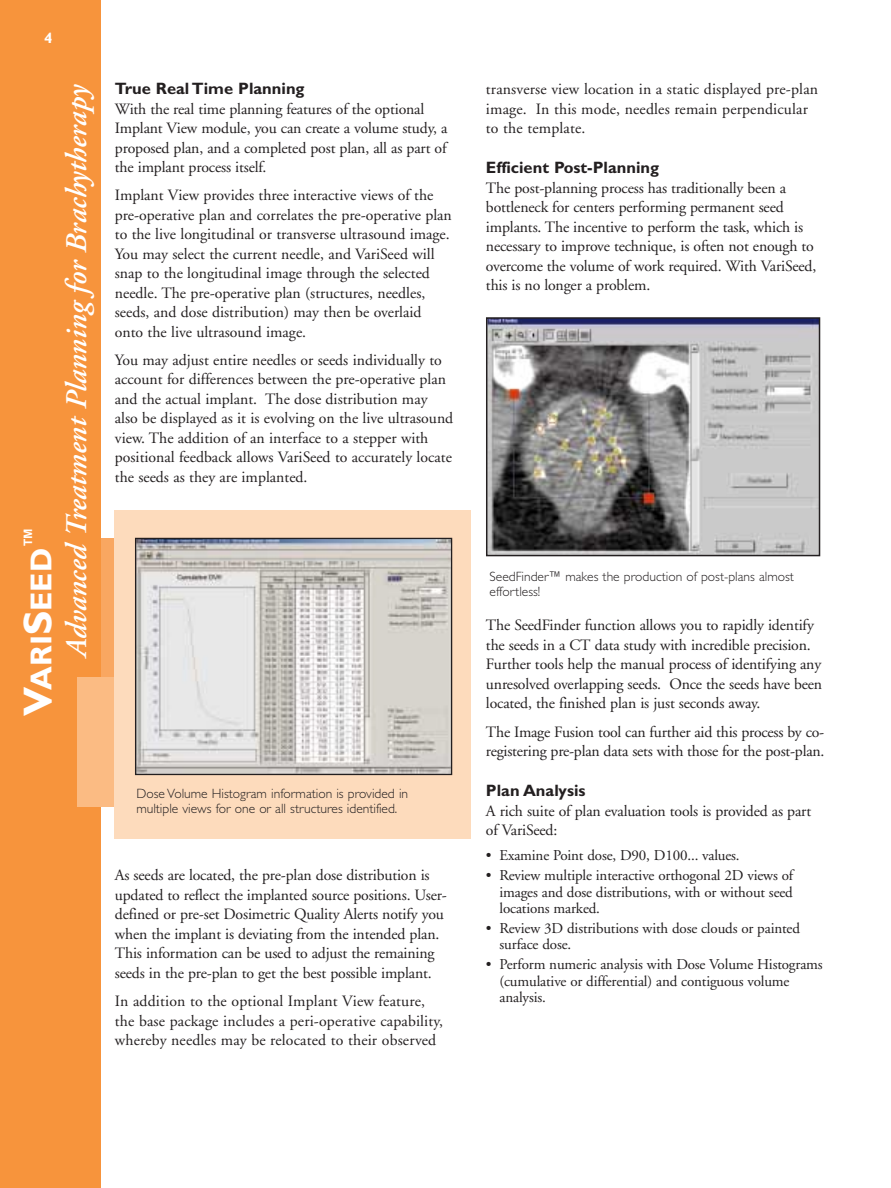
<style>
.page{position:relative;width:891px;height:1188px;background:#fff}
.page>*{position:absolute;margin:0;border:0;box-sizing:border-box;transform-origin:0 0}
.t1{font:700 30.3px "Gill Sans";color:#fff}
.t2{font:italic 600 30px "Adobe Garamond";color:#fff}
.t3{font:700 16.5px "Gill Sans";color:#231f20}
.t4{font:15.75px/19.5px "Adobe Garamond";letter-spacing:-.01em;color:#231f20}
.t5{font:15.75px/19.5px "Adobe Garamond";letter-spacing:.01em;color:#231f20}
.t6{font:15px/16.5px "Adobe Garamond";letter-spacing:-.01em;color:#231f20}
.t7{font:700 15px "Gill Sans";color:#fff}
.t8{font:300 13.5px/15px "Gill Sans";color:#231f20}
.s1{font-size:40.5px}
</style>
<div class="page">
<div style="left:84px;top:539px;width:307px;height:229px;background:#f9a761"></div>
<div style="left:0;top:0;width:101px;height:1188px;background:#f7943c"></div>
<div style="left:77px;top:678px;width:298px;height:129px;background:#fbbb83"></div>
<div style="left:114px;top:511px;width:356px;height:328px;background:#fddbbc"></div>
<img style="left:489px;top:320px;width:328px;height:233px">
<div style="left:486px;top:317px;width:334px;height:239px;border:2px solid #231f20"></div>
<img style="left:137px;top:540px;width:313px;height:233px">
<div style="left:135px;top:538px;width:317px;height:237px;border:1px solid #231f20"></div>
<p class="t7" style="left:44px;top:33px;width:10px">4</p>
<h1 class="t1" style="left:31px;top:716px;width:191px;rotate:-90deg"><span class="s1">V</span>ARI<span class="s1">S</span>EED<sup>™</sup></h1>
<h2 class="t2" style="left:65px;top:657px;width:573px;rotate:-90deg">Advanced Treatment Planning for Brachytherapy</h2>
<p class="t3" style="left:115px;top:83px;width:191px">True Real Time Planning</p>
<p class="t4" style="left:115px;top:100px;width:334px">With the real time planning features of the optional Implant View module, you can create a volume study, a proposed plan, and a completed post plan, all as part of the implant process itself.</p>
<p class="t4" style="left:115px;top:187px;width:339px">Implant View provides three interactive views of the pre-operative plan and correlates the pre-operative plan to the live longitudinal or transverse ultrasound image.<br>You may select the current needle, and VariSeed will snap to the longitudinal image through the selected needle. The pre-operative plan (structures, needles, seeds, and dose distribution) may then be overlaid onto the live ultrasound image.</p>
<p class="t4" style="left:115px;top:352px;width:340px">You may adjust entire needles or seeds individually to account for differences between the pre-operative plan and the actual implant. The dose distribution may also be displayed as it is evolving on the live ultrasound view. The addition of an interface to a stepper with positional feedback allows VariSeed to accurately locate the seeds as they are implanted.</p>
<p class="t8" style="left:137px;top:787px;width:273px">Dose Volume Histogram information is provided in multiple views for one or all structures identified.</p>
<p class="t4" style="left:115px;top:867px;width:333px">As seeds are located, the pre-plan dose distribution is updated to reflect the implanted source positions. User&shy;defined or pre-set Dosimetric Quality Alerts notify you when the implant is deviating from the intended plan.<br>This information can be used to adjust the remaining seeds in the pre-plan to get the best possible implant.</p>
<p class="t5" style="left:115px;top:993px;width:330px">In addition to the optional Implant View feature, the base package includes a peri-operative capability, whereby needles may be relocated to their observed</p>
<p class="t5" style="left:486px;top:81px;width:334px">transverse view location in a static displayed pre-plan image. In this mode, needles remain perpendicular to the template.</p>
<p class="t3" style="left:486px;top:162px;width:175px">Efficient Post-Planning</p>
<p class="t4" style="left:486px;top:179px;width:332px">The post-planning process has traditionally been a bottleneck for centers performing permanent seed implants. The incentive to perform the task, which is necessary to improve technique, is often not enough to overcome the volume of work required. With VariSeed, this is no longer a problem.</p>
<p class="t8" style="left:490px;top:571px;width:306px">SeedFinder™ makes the production of post-plans almost effortless!</p>
<p class="t4" style="left:486px;top:617px;width:338px">The SeedFinder function allows you to rapidly identify the seeds in a CT data study with incredible precision.<br>Further tools help the manual process of identifying any unresolved overlapping seeds. Once the seeds have been located, the finished plan is just seconds away.</p>
<p class="t4" style="left:486px;top:723px;width:340px">The Image Fusion tool can further aid this process by co&shy;registering pre-plan data sets with those for the post-plan.</p>
<p class="t3" style="left:486px;top:785px;width:101px">Plan Analysis</p>
<p class="t4" style="left:486px;top:802px;width:327px">A rich suite of plan evaluation tools is provided as part of VariSeed:</p>
<p class="t6" style="left:486px;top:849px;width:255px">• Examine Point dose, D90, D100... values.</p>
<p class="t6" style="left:499px;top:868px;width:295px;text-align:justify;text-indent:-14px">• Review multiple interactive orthogonal 2D views of images and dose distributions, with or without seed locations marked.</p>
<p class="t6" style="left:499px;top:921px;width:302px;text-indent:-14px">• Review 3D distributions with dose clouds or painted surface dose.</p>
<p class="t6" style="left:499px;top:957px;width:325px;text-indent:-14px">• Perform numeric analysis with Dose Volume Histograms (cumulative or differential) and contiguous volume analysis.</p>
</div>
